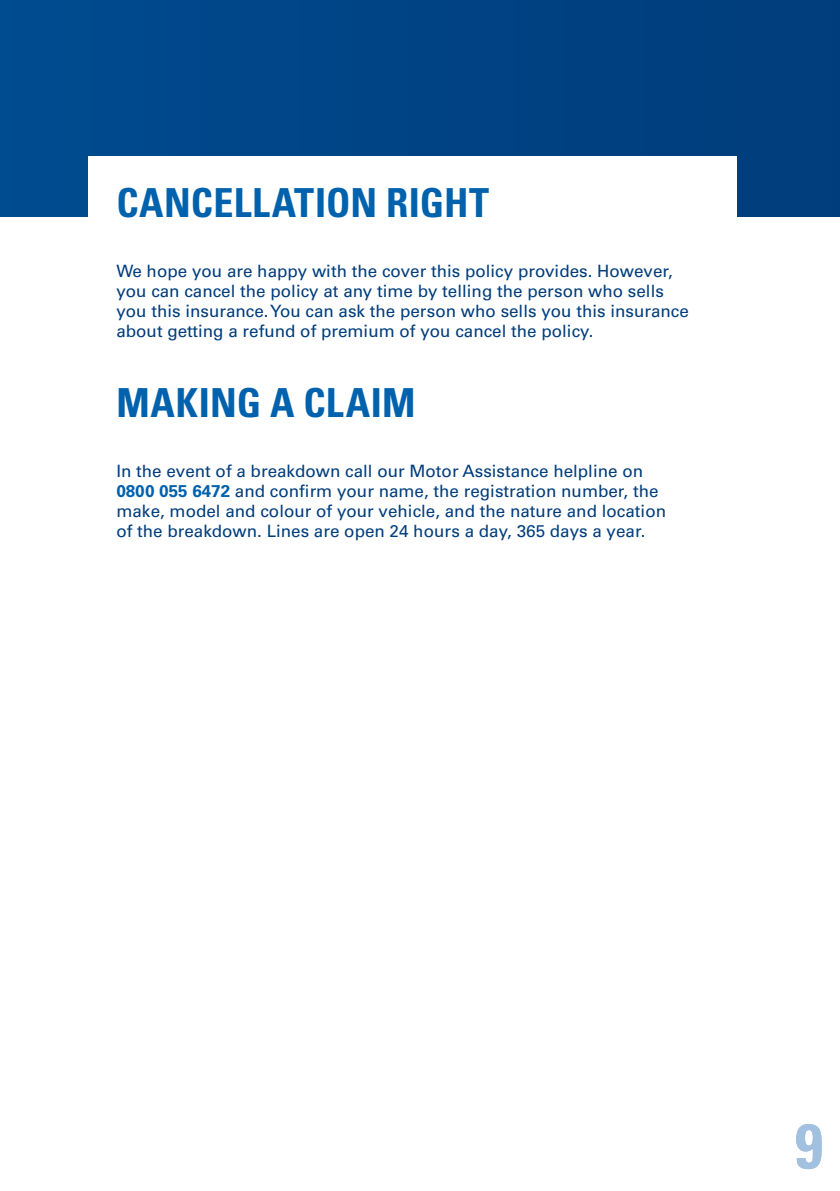
<style>
.page{position:relative;width:840px;height:1191px;background:#fff}
.page>*{position:absolute;margin:0;border:0;box-sizing:border-box;transform-origin:0 0}
.t1{font:700 condensed 63px "Univers LT Std";color:#a2c0df}
.t2{font:700 condensed 40px "Univers LT Std";letter-spacing:.005em;color:#0061ad}
.t3{font:17px/20px "Univers LT Std";color:#003d7c}
.s1{font-weight:700;color:#0061ad}
</style>
<div class="page">
<div style="left:0;top:0;width:839px;height:217px;background:#004384"></div>
<div style="left:88px;top:157px;width:648px;height:362px;background:#fff"></div>
<h2 class="t2" style="left:116px;top:178px;width:374px">CANCELLATION RIGHT</h2>
<p class="t3" style="left:116px;top:261px;width:573px">We hope you are happy with the cover this policy provides. However, you can cancel the policy at any time by telling the person who sells you this insurance. You can ask the person who sells you this insurance about getting a refund of premium of you cancel the policy.</p>
<h2 class="t2" style="left:116px;top:378px;width:300px">MAKING A CLAIM</h2>
<p class="t3" style="left:116px;top:461px;width:551px">In the event of a breakdown call our Motor Assistance helpline on <span class="s1">0800 055 6472</span> and confirm your name, the registration number, the make, model and colour of your vehicle, and the nature and location of the breakdown. Lines are open 24 hours a day, 365 days a year.</p>
<h1 class="t1" style="left:794px;top:1107px;width:29px">9</h1>
</div>
